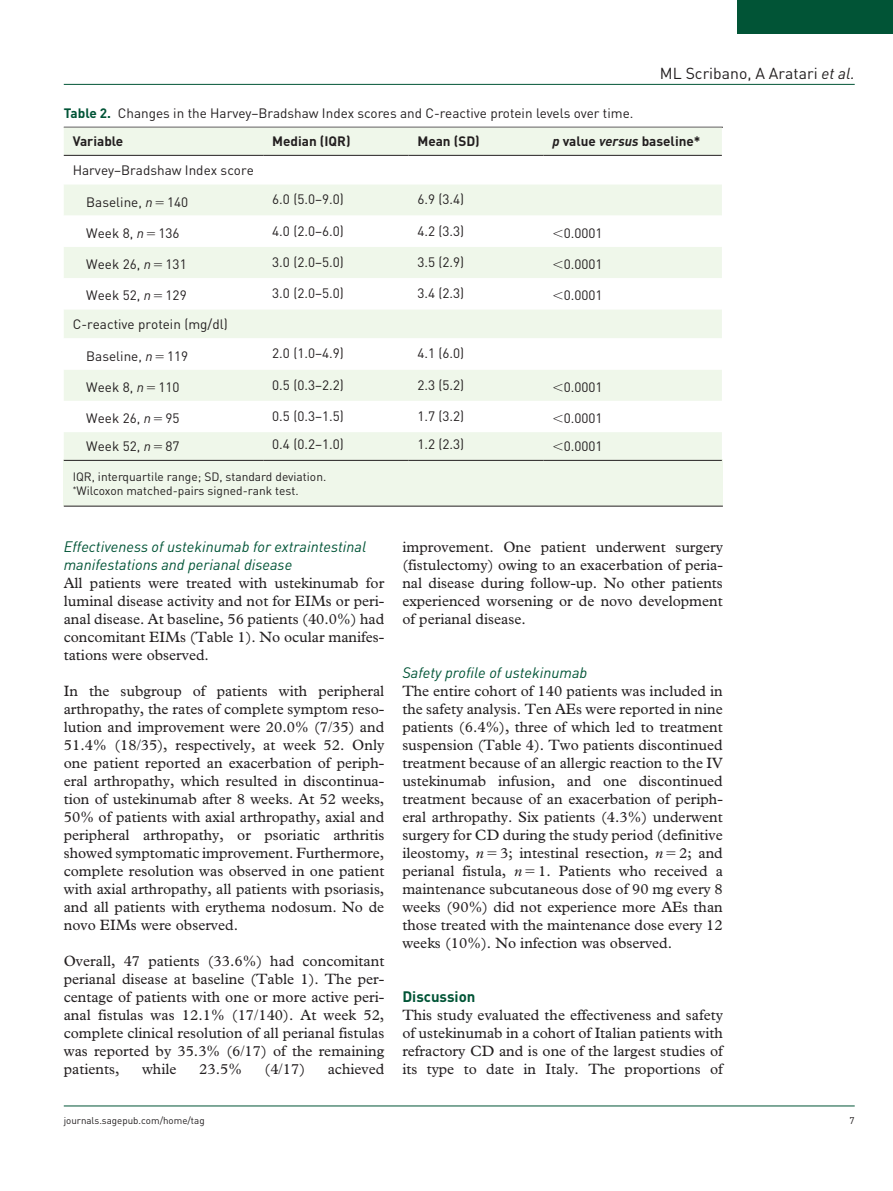
<style>
.page{position:relative;width:893px;height:1191px;background:#fff}
.page>*{position:absolute;margin:0;border:0;box-sizing:border-box;transform-origin:0 0}
.t1{font:15.75px "DIN";color:#231f20}
.t2{font:15px/18px "Plantin Std";color:#231f20;text-align:justify}
.t3{font:italic 15px/18px "DIN";color:#015436}
.t4{font:700 15px "DIN";color:#015436}
.t5{font:13.5px/28.5px "DIN";color:#231f20}
.t6{font:700 13.5px "DIN";color:#231f20}
.t7{font:12px/14.2px "DIN";color:#231f20}
.t8{font:9.75px "DIN";color:#231f20}
.s1{font-style:italic}
.s2{font-weight:700;color:#015436}
.s3{font-weight:700}
</style>
<div class="page">
<hr style="left:64px;top:84px;width:791px;height:1px;background:#015436">
<hr style="left:64px;top:1105px;width:791px;height:1px;background:#015436">
<div style="left:738px;top:0;width:155px;height:34px;background:#015436"></div>
<div style="left:64px;top:459px;width:659px;height:46px;background:#eff7ea"></div>
<hr style="left:64px;top:127px;width:659px;height:1px;background:#231f20">
<hr style="left:64px;top:506px;width:659px;height:1px;background:#231f20">
<div style="left:64px;top:128px;width:658px;height:332px;background:#eff7ea"></div>
<svg style="left:64px;top:156px;width:658px;height:276px"></svg>
<hr style="left:64px;top:155px;width:199px;height:1px;background:#231f20">
<hr style="left:263px;top:155px;width:145px;height:1px;background:#231f20">
<hr style="left:408px;top:155px;width:135px;height:1px;background:#231f20">
<hr style="left:543px;top:155px;width:179px;height:1px;background:#231f20">
<hr style="left:64px;top:460px;width:199px;height:1px;background:#231f20">
<hr style="left:263px;top:460px;width:145px;height:1px;background:#231f20">
<hr style="left:408px;top:460px;width:135px;height:1px;background:#231f20">
<hr style="left:543px;top:460px;width:179px;height:1px;background:#231f20">
<svg style="left:156px;top:201px;width:8px;height:3px"></svg>
<svg style="left:147px;top:232px;width:8px;height:3px"></svg>
<svg style="left:554px;top:230px;width:8px;height:7px"></svg>
<svg style="left:154px;top:263px;width:8px;height:3px"></svg>
<svg style="left:554px;top:261px;width:8px;height:8px"></svg>
<svg style="left:154px;top:294px;width:8px;height:3px"></svg>
<svg style="left:554px;top:292px;width:8px;height:8px"></svg>
<svg style="left:156px;top:355px;width:8px;height:3px"></svg>
<svg style="left:147px;top:386px;width:8px;height:3px"></svg>
<svg style="left:554px;top:383px;width:8px;height:8px"></svg>
<svg style="left:154px;top:417px;width:8px;height:3px"></svg>
<svg style="left:554px;top:415px;width:8px;height:7px"></svg>
<svg style="left:154px;top:445px;width:8px;height:3px"></svg>
<svg style="left:554px;top:443px;width:8px;height:8px"></svg>
<p class="t1" style="left:660px;top:63px;width:196px">ML Scribano, A Aratari <span class="s1">et al.</span></p>
<p class="t5" style="left:73px;top:98px;width:562px;text-indent:-9px"><span class="s2">Table 2.</span> Changes in the Harvey–Bradshaw Index scores and C-reactive protein levels over time.<br><span class="s3">Variable</span></p>
<p class="t6" style="left:272px;top:133px;width:80px">Median (IQR)</p>
<p class="t6" style="left:417px;top:133px;width:64px">Mean (SD)</p>
<p class="t6" style="left:552px;top:133px;width:150px"><span class="s1">p</span> value <span class="s1">versus</span> baseline*</p>
<p class="t5" style="left:73px;top:156px;width:183px">Harvey–Bradshaw Index score</p>
<p class="t5" style="left:86px;top:187px;width:104px">Baseline, <span class="s1">n</span> 140</p>
<p class="t5" style="left:272px;top:185px;width:73px">6.0 (5.0–9.0)</p>
<p class="t5" style="left:417px;top:185px;width:48px">6.9 (3.4)</p>
<p class="t5" style="left:86px;top:218px;width:95px">Week 8, <span class="s1">n</span> 136</p>
<p class="t5" style="left:272px;top:216px;width:73px">4.0 (2.0–6.0)</p>
<p class="t5" style="left:417px;top:216px;width:48px">4.2 (3.3)</p>
<p class="t5" style="left:564px;top:218px;width:40px">0.0001</p>
<p class="t5" style="left:86px;top:250px;width:102px">Week 26, <span class="s1">n</span> 131</p>
<p class="t5" style="left:272px;top:247px;width:73px">3.0 (2.0–5.0)</p>
<p class="t5" style="left:417px;top:247px;width:48px">3.5 (2.9)</p>
<p class="t5" style="left:564px;top:250px;width:40px">0.0001</p>
<p class="t5" style="left:86px;top:281px;width:102px">Week 52, <span class="s1">n</span> 129</p>
<p class="t5" style="left:272px;top:279px;width:73px">3.0 (2.0–5.0)</p>
<p class="t5" style="left:417px;top:279px;width:48px">3.4 (2.3)</p>
<p class="t5" style="left:564px;top:281px;width:40px">0.0001</p>
<p class="t5" style="left:73px;top:310px;width:156px">C-reactive protein (mg/dl)</p>
<p class="t5" style="left:86px;top:341px;width:104px">Baseline, <span class="s1">n</span> 119</p>
<p class="t5" style="left:272px;top:339px;width:73px">2.0 (1.0–4.9)</p>
<p class="t5" style="left:417px;top:339px;width:48px">4.1 (6.0)</p>
<p class="t5" style="left:86px;top:372px;width:95px">Week 8, <span class="s1">n</span> 110</p>
<p class="t5" style="left:272px;top:370px;width:73px">0.5 (0.3–2.2)</p>
<p class="t5" style="left:417px;top:370px;width:48px">2.3 (5.2)</p>
<p class="t5" style="left:564px;top:372px;width:40px">0.0001</p>
<p class="t5" style="left:86px;top:404px;width:95px">Week 26, <span class="s1">n</span> 95</p>
<p class="t5" style="left:272px;top:401px;width:73px">0.5 (0.3–1.5)</p>
<p class="t5" style="left:417px;top:401px;width:48px">1.7 (3.2)</p>
<p class="t5" style="left:564px;top:404px;width:40px">0.0001</p>
<p class="t5" style="left:86px;top:432px;width:95px">Week 52, <span class="s1">n</span> 87</p>
<p class="t5" style="left:272px;top:430px;width:73px">0.4 (0.2–1.0)</p>
<p class="t5" style="left:417px;top:430px;width:48px">1.2 (2.3)</p>
<p class="t5" style="left:564px;top:432px;width:40px">0.0001</p>
<p class="t7" style="left:73px;top:469px;width:255px">IQR, interquartile range; SD, standard deviation. <sup>*</sup>Wilcoxon matched-pairs signed-rank test.</p>
<p class="t3" style="left:64px;top:537px;width:304px">Effectiveness of ustekinumab for extraintestinal manifestations and perianal disease</p>
<p class="t2" style="left:64px;top:574px;width:322px">All patients were treated with ustekinumab for luminal disease activity and not for EIMs or peri&shy;anal disease. At baseline, 56 patients (40.0%) had concomitant EIMs (Table 1). No ocular manifes&shy;tations were observed.</p>
<p class="t2" style="left:64px;top:682px;width:322px">In the subgroup of patients with peripheral arthropathy, the rates of complete symptom reso&shy;lution and improvement were 20.0% (7/35) and 51.4% (18/35), respectively, at week 52. Only one patient reported an exacerbation of periph&shy;eral arthropathy, which resulted in discontinua&shy;tion of ustekinumab after 8 weeks. At 52 weeks, 50% of patients with axial arthropathy, axial and peripheral arthropathy, or psoriatic arthritis showed symptomatic improvement. Furthermore, complete resolution was observed in one patient with axial arthropathy, all patients with psoriasis, and all patients with erythema nodosum. No de novo EIMs were observed.</p>
<p class="t2" style="left:64px;top:952px;width:322px">Overall, 47 patients (33.6%) had concomitant perianal disease at baseline (Table 1). The per&shy;centage of patients with one or more active peri&shy;anal fistulas was 12.1% (17/140). At week 52, complete clinical resolution of all perianal fistulas was reported by 35.3% (6/17) of the remaining patients,</p>
<p class="t2" style="left:142px;top:1060px;width:36px">while</p>
<p class="t2" style="left:199px;top:1060px;width:44px">23.5%</p>
<p class="t2" style="left:265px;top:1060px;width:42px">(4/17)</p>
<p class="t2" style="left:328px;top:1060px;width:58px">achieved</p>
<p class="t2" style="left:402px;top:538px;width:322px">improvement. One patient underwent surgery (fistulectomy) owing to an exacerbation of peria&shy;nal disease during follow-up. No other patients experienced worsening or de novo development of perianal disease.</p>
<p class="t3" style="left:402px;top:663px;width:187px">Safety profile of ustekinumab</p>
<p class="t2" style="left:402px;top:682px;width:322px">The entire cohort of 140 patients was included in the safety analysis. Ten AEs were reported in nine patients (6.4%), three of which led to treatment suspension (Table 4). Two patients discontinued treatment because of an allergic reaction to the IV ustekinumab infusion, and one discontinued treatment because of an exacerbation of periph&shy;eral arthropathy. Six patients (4.3%) underwent surgery for CD during the study period (definitive ileostomy, <span class="s1">n</span> 3; intestinal resection, <span class="s1">n</span> 2; and perianal fistula, <span class="s1">n</span> 1. Patients who received a maintenance subcutaneous dose of 90 mg every 8 weeks (90%) did not experience more AEs than those treated with the maintenance dose every 12 weeks (10%). No infection was observed.</p>
<p class="t4" style="left:402px;top:987px;width:75px">Discussion</p>
<p class="t2" style="left:402px;top:1006px;width:322px">This study evaluated the effectiveness and safety of ustekinumab in a cohort of Italian patients with refractory CD and is one of the largest studies of its type to date in Italy. The proportions of</p>
<p class="t8" style="left:64px;top:1114px;width:142px">journals.sagepub.com/home/tag</p>
<p class="t8" style="left:850px;top:1114px;width:7px">7</p>
</div>
